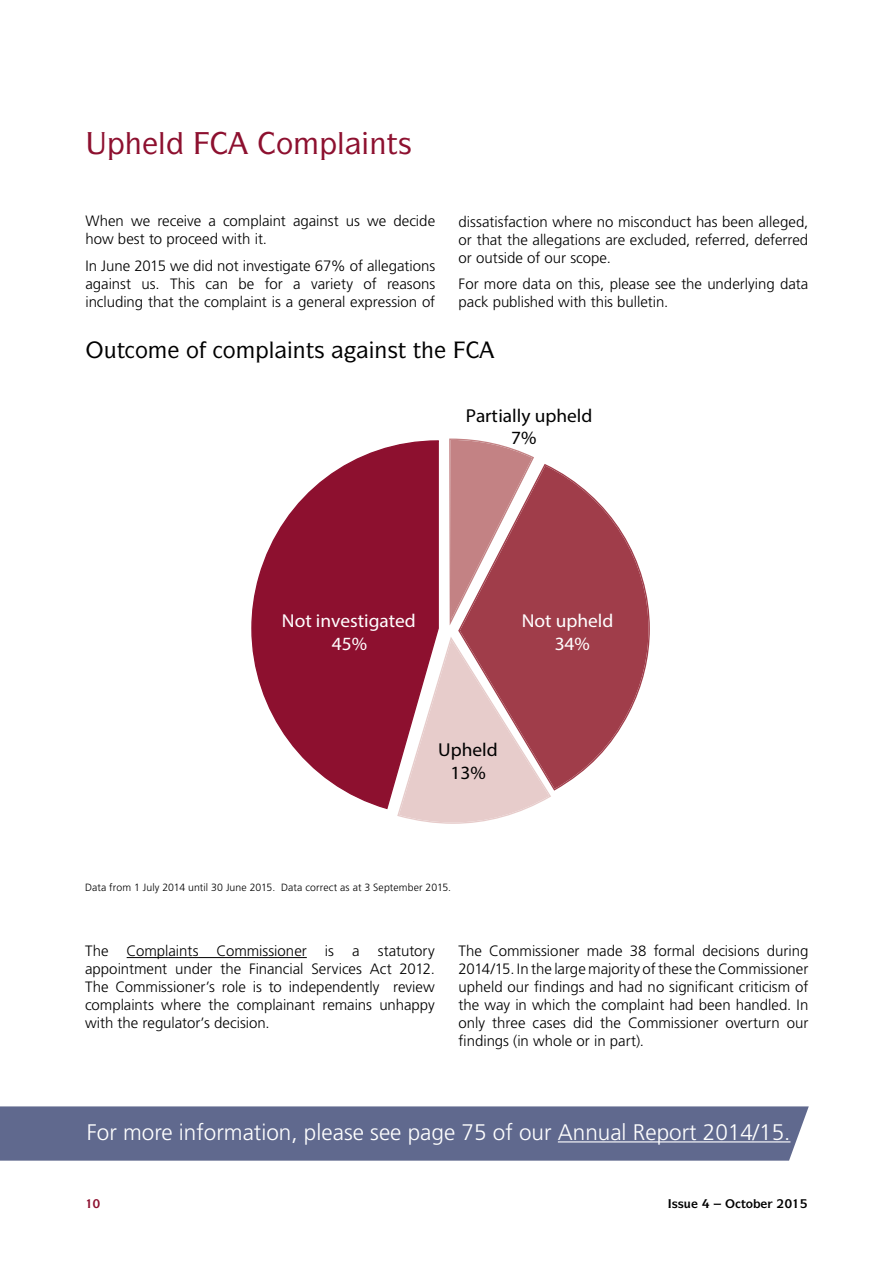
<style>
.page{position:relative;width:893px;height:1263px;background:#fff}
.page>*{position:absolute;margin:0;border:0;box-sizing:border-box;transform-origin:0 0}
.t1{font:500 30px "ITC Symbol Std";color:#8d102f}
.t2{font:300 22.5px "Frutiger LT Std";color:#fff}
.t3{font:500 22.5px "ITC Symbol Std";color:#000}
.t4{font:18.75px/22.5px "Myriad Pro";color:#fff;text-align:center;scale:1.04 1}
.t5{font:18.75px/22.5px "Myriad Pro";color:#000;text-align:center;scale:1.04 1}
.t6{font:300 15px/18px "Frutiger LT Std";color:#000;text-align:justify}
.t7{font:700 12px "ITC Symbol Std";color:#000}
.t8{font:300 10.5px "Frutiger LT Std";letter-spacing:.01em;color:#000}
</style>
<div class="page">
<hr style="left:127px;top:957px;width:180px;height:1px;background:#000">
<svg style="left:251px;top:440px;width:188px;height:369px;fill:#8d102f"></svg>
<svg style="left:397px;top:637px;width:154px;height:187px"></svg>
<svg style="left:449px;top:439px;width:85px;height:186px;background:#ce999b"></svg>
<svg style="left:458px;top:464px;width:192px;height:327px;fill:#a03d4a"></svg>
<div style="left:0;top:1106px;width:809px;height:55px;background:#60698e"></div>
<hr style="left:558px;top:1141px;width:232px;height:1px;background:#fff">
<h1 class="t1" style="left:158px;top:124px;width:9px">●</h1>
<h1 class="t1" style="left:276px;top:124px;width:137px">□ ● ■▼▲</h1>
<p class="t6" style="left:85px;top:212px;width:351px">When we receive a complaint against us we decide how best to proceed with it.</p>
<p class="t6" style="left:85px;top:257px;width:351px">In June 2015 we did not investigate 67% of allegations against us. This can be for a variety of reasons including that the complaint is a general expression of</p>
<h2 class="t3" style="left:104px;top:336px;width:46px">◆▼ □</h2>
<h2 class="t3" style="left:269px;top:336px;width:57px">● ■▼▲</h2>
<h2 class="t3" style="left:375px;top:336px;width:48px">■▲▼ ▼</h2>
<p class="t6" style="left:459px;top:213px;width:351px">dissatisfaction where no misconduct has been alleged, or that the allegations are excluded, referred, deferred or outside of our scope.</p>
<p class="t6" style="left:459px;top:275px;width:351px">For more data on this, please see the underlying data pack published with this bulletin.</p>
<p class="t5" style="left:466px;top:404px;width:123px">Partially upheld<br>7%</p>
<p class="t4" style="left:282px;top:609px;width:130px">Not investigated<br>45%</p>
<p class="t4" style="left:522px;top:609px;width:90px">Not upheld<br>34%</p>
<p class="t5" style="left:438px;top:739px;width:59px">Upheld<br>13%</p>
<p class="t8" style="left:85px;top:881px;width:368px">Data from 1 July 2014 until 30 June 2015. Data correct as at 3 September 2015.</p>
<p class="t6" style="left:85px;top:942px;width:351px">The Complaints Commissioner is a statutory appointment under the Financial Services Act 2012.<br>The Commissioner’s role is to independently review complaints where the complainant remains unhappy with the regulator’s decision.</p>
<p class="t6" style="left:459px;top:942px;width:351px">The Commissioner made 38 formal decisions during 2014/15. In the large majority of these the Commissioner upheld our findings and had no significant criticism of the way in which the complaint had been handled. In only three cases did the Commissioner overturn our findings (in whole or in part).</p>
<h2 class="t2" style="left:87px;top:1119px;width:705px">For more information, please see page 75 of our Annual Report 2014/15.</h2>
<p class="t7" style="left:672px;top:1196px;width:39px">▲▲◆ ✔</p>
</div>
